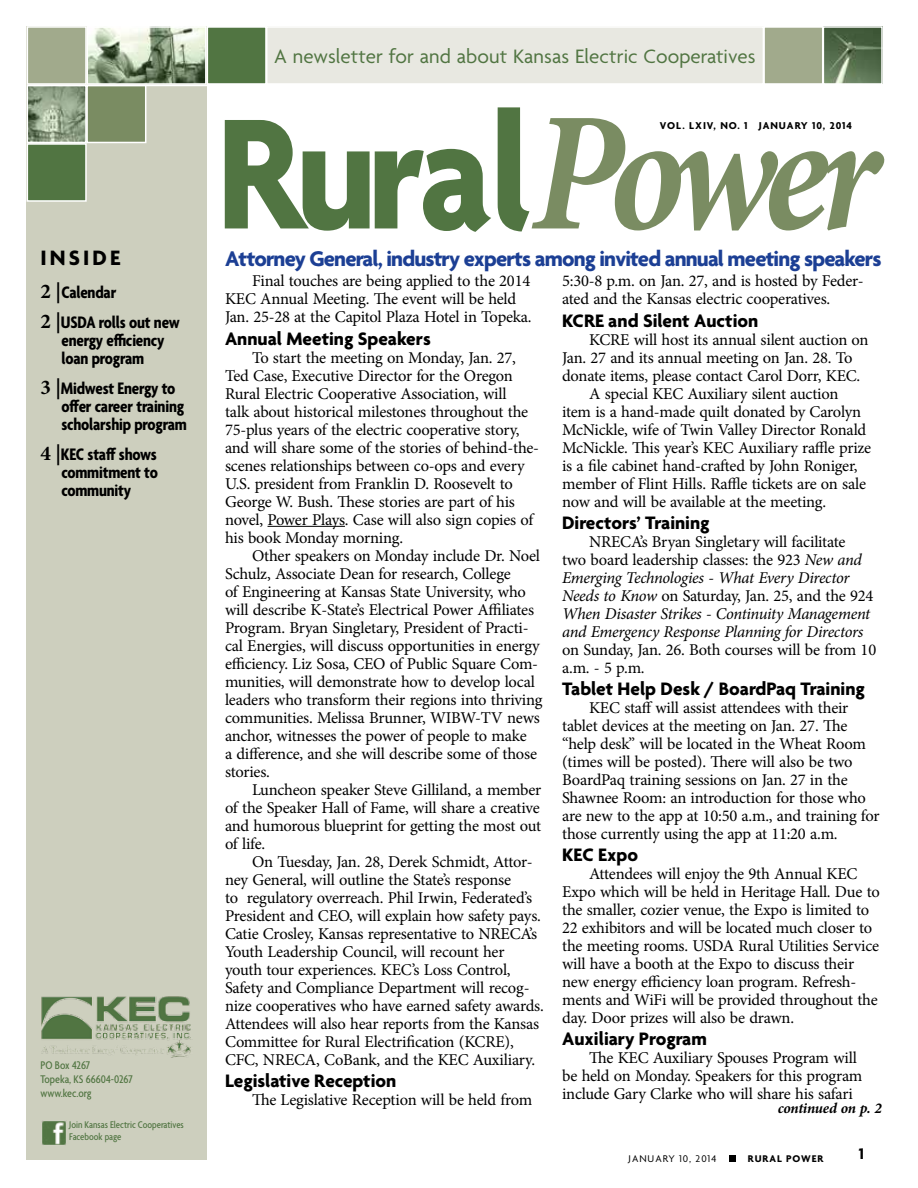
<style>
.page{position:relative;width:918px;height:1188px;background:#fff}
.page>*{position:absolute;margin:0;border:0;box-sizing:border-box;transform-origin:0 0}
.t1{font:700 170.1px "Agenda";letter-spacing:-.045em;color:#517542;scale:.91 1}
.t2{font:700 22.8px "Agenda";letter-spacing:-.035em;color:#1c3f94}
.t3{font:700 22.5px "Agenda";letter-spacing:.14em;color:#000}
.t4{font:21px "Agenda";letter-spacing:.005em;color:#517542}
.t5{font:700 19.5px "Agenda";color:#000}
.t6{font:700 condensed 18px/18px "Agenda";letter-spacing:-.01em;color:#000}
.t7{font:16.5px/18px "Minion Pro";letter-spacing:-.015em;color:#000}
.t8{font:italic 16.5px/18px "Minion Pro";letter-spacing:-.02em;color:#000}
.t9{font:700 16.5px "Agenda";color:#000}
.t10{font:italic 700 15px "Minion Pro";letter-spacing:-.015em;color:#000}
.t11{font:500 condensed 12px/14.4px "Agenda";color:#517542}
.t12{font:700 10.8px "Agenda";letter-spacing:.09em;color:#000}
.t13{font:500 condensed 10.5px/12.6px "Agenda";color:#517542}
.t14{font:10.5px "Agenda";letter-spacing:.09em;color:#000}
.t15{font:700 10.5px "Agenda";letter-spacing:.09em;color:#000}
.s1{font-family:"Minion Pro";font-stretch:normal;font-size:21px}
.s2{font-family:"Minion Pro";font-style:italic;color:#7a8c62}
.s3{font-style:normal}
</style>
<div class="page">
<div style="left:27px;top:26px;width:180px;height:1134px;background:#cdcfbe"></div>
<hr style="left:268px;top:526px;width:77px;height:1px;background:#000">
<img style="left:41px;top:996px;width:150px;height:62px">
<div style="left:267px;top:27px;width:496px;height:57px;background:#e8e8e1"></div>
<div style="left:266px;top:26px;width:498px;height:59px;border:2px solid #fff"></div>
<img style="left:826px;top:29px;width:54px;height:53px">
<div style="left:823px;top:26px;width:60px;height:59px;border:2px solid #fff"></div>
<div style="left:763px;top:26px;width:60px;height:59px;background:#a1aa8c;border:2px solid #fff"></div>
<div style="left:27px;top:26px;width:60px;height:59px;background:#a1aa8c;border:2px solid #fff"></div>
<div style="left:86px;top:85px;width:60px;height:58px;background:#7a8c62;border:2px solid #fff"></div>
<img style="left:30px;top:88px;width:54px;height:52px">
<div style="left:27px;top:85px;width:60px;height:58px;border:2px solid #fff"></div>
<img style="left:90px;top:29px;width:114px;height:53px">
<div style="left:87px;top:26px;width:120px;height:59px;border:2px solid #fff"></div>
<div style="left:27px;top:143px;width:60px;height:59px;background:#517542;border:2px solid #fff"></div>
<div style="left:207px;top:26px;width:60px;height:59px;background:#517542;border:2px solid #fff"></div>
<hr style="left:27px;top:85px;width:181px;height:1px;background:#fff">
<img style="left:42px;top:1121px;width:24px;height:24px">
<div style="left:729px;top:1155px;width:7px;height:7px;background:#000"></div>
<h3 class="t3" style="left:40px;top:246px;width:81px">INSIDE</h3>
<p class="t6" style="left:40px;top:279px;width:141px;line-height:30px"><span class="s1">2 |</span>Calendar<br><span class="s1">2 |</span>USDA rolls out new</p>
<p class="t6" style="left:61px;top:333px;width:105px">energy efficiency loan program</p>
<p class="t6" style="left:61px;top:381px;width:127px;text-indent:-21px"><span class="s1">3 |</span>Midwest Energy to offer career training scholarship program</p>
<p class="t6" style="left:61px;top:447px;width:98px;text-align:justify;text-indent:-21px"><span class="s1">4 |</span>KEC staff shows commitment to community</p>
<p class="t11" style="left:40px;top:1058px;width:94px">PO Box 4267<br>Topeka, KS 66604-0267 www.kec.org</p>
<p class="t13" style="left:69px;top:1119px;width:116px">Join Kansas Electric Cooperatives<br>Facebook page</p>
<p class="t4" style="left:274px;top:45px;width:483px">A newsletter for and about Kansas Electric Cooperatives</p>
<h1 class="t1" style="left:217px;top:83px;width:730px">Rural<span class="s2">Power</span></h1>
<p class="t12" style="left:660px;top:120px;width:194px">VOL. LXIV, NO. 1 JANUARY 10, 2014</p>
<h2 class="t2" style="left:225px;top:246px;width:658px">Attorney General, industry experts among invited annual meeting speakers</h2>
<p class="t7" style="left:225px;top:272px;width:308px;text-indent:27px">Final touches are being applied to the 2014<br>KEC Annual Meeting. The event will be held<br>Jan. 25-28 at the Capitol Plaza Hotel in Topeka.</p>
<p class="t5" style="left:225px;top:328px;width:207px">Annual Meeting Speakers</p>
<p class="t7" style="left:225px;top:349px;width:316px;text-indent:27px">To start the meeting on Monday, Jan. 27, Ted Case, Executive Director for the Oregon Rural Electric Cooperative Association, will<br>talk about historical milestones throughout the 75-plus years of the electric cooperative story, and will share some of the stories of behind-the&shy;scenes relationships between co-ops and every U.S. president from Franklin D. Roosevelt to George W. Bush. These stories are part of his novel, Power Plays. Case will also sign copies of his book Monday morning.</p>
<p class="t7" style="left:225px;top:547px;width:319px;text-indent:27px">Other speakers on Monday include Dr. Noel Schulz, Associate Dean for research, College<br>of Engineering at Kansas State University, who will describe K-State’s Electrical Power Affiliates Program. Bryan Singletary, President of Practi&shy;cal Energies, will discuss opportunities in energy efficiency. Liz Sosa, CEO of Public Square Com&shy;munities, will demonstrate how to develop local leaders who transform their regions into thriving communities. Melissa Brunner, WIBW-TV news anchor, witnesses the power of people to make<br>a difference, and she will describe some of those stories.</p>
<p class="t7" style="left:225px;top:781px;width:318px;text-align:justify;text-indent:27px">Luncheon speaker Steve Gilliland, a member of the Speaker Hall of Fame, will share a creative and humorous blueprint for getting the most out of life.</p>
<p class="t7" style="left:225px;top:853px;width:320px;text-indent:27px">On Tuesday, Jan. 28, Derek Schmidt, Attor&shy;ney General, will outline the State’s response<br>to regulatory overreach. Phil Irwin, Federated’s President and CEO, will explain how safety pays.<br>Catie Crosley, Kansas representative to NRECA’s Youth Leadership Council, will recount her youth tour experiences. KEC’s Loss Control, Safety and Compliance Department will recog&shy;nize cooperatives who have earned safety awards.<br>Attendees will also hear reports from the Kansas Committee for Rural Electrification (KCRE), CFC, NRECA, CoBank, and the KEC Auxiliary.</p>
<p class="t5" style="left:225px;top:1070px;width:173px">Legislative Reception</p>
<p class="t7" style="left:252px;top:1091px;width:282px">The Legislative Reception will be held from</p>
<p class="t7" style="left:562px;top:272px;width:303px">5:30-8 p.m. on Jan. 27, and is hosted by Feder&shy;ated and the Kansas electric cooperatives.</p>
<p class="t5" style="left:562px;top:310px;width:198px">KCRE and Silent Auction</p>
<p class="t7" style="left:589px;top:331px;width:281px">KCRE will host its annual silent auction on</p>
<p class="t7" style="left:562px;top:349px;width:292px">Jan. 27 and its annual meeting on Jan. 28. To</p>
<p class="t7" style="left:562px;top:367px;width:300px">donate items, please contact Carol Dorr, KEC.</p>
<p class="t7" style="left:589px;top:385px;width:251px">A special KEC Auxiliary silent auction</p>
<p class="t7" style="left:562px;top:403px;width:301px">item is a hand-made quilt donated by Carolyn</p>
<p class="t7" style="left:562px;top:421px;width:306px">McNickle, wife of Twin Valley Director Ronald</p>
<p class="t7" style="left:562px;top:439px;width:311px">McNickle. This year’s KEC Auxiliary raffle prize</p>
<p class="t7" style="left:562px;top:457px;width:297px">is a file cabinet hand-crafted by John Roniger,</p>
<p class="t7" style="left:562px;top:475px;width:306px">member of Flint Hills. Raffle tickets are on sale</p>
<p class="t7" style="left:562px;top:493px;width:266px">now and will be available at the meeting.</p>
<p class="t5" style="left:562px;top:512px;width:149px">Directors’ Training</p>
<p class="t8" style="left:562px;top:533px;width:313px;text-indent:27px"><span class="s3">NRECA’s Bryan Singletary will facilitate two board leadership classes: the 923</span> New and Emerging Technologies - What Every Director Needs to Know <span class="s3">on Saturday, Jan. 25, and the 924<br></span>When Disaster Strikes - Continuity Management and Emergency Response Planning for Directors</p>
<p class="t7" style="left:562px;top:641px;width:316px">on Sunday, Jan. 26. Both courses will be from 10 a.m. - 5 p.m.</p>
<p class="t5" style="left:562px;top:678px;width:304px">Tablet Help Desk / BoardPaq Training</p>
<p class="t7" style="left:562px;top:699px;width:319px;text-indent:27px">KEC staff will assist attendees with their tablet devices at the meeting on Jan. 27. The “help desk” will be located in the Wheat Room (times will be posted). There will also be two BoardPaq training sessions on Jan. 27 in the Shawnee Room: an introduction for those who are new to the app at 10:50 a.m., and training for those currently using the app at 11:20 a.m.</p>
<p class="t5" style="left:562px;top:845px;width:77px">KEC Expo</p>
<p class="t7" style="left:562px;top:865px;width:319px;text-indent:27px">Attendees will enjoy the 9th Annual KEC Expo which will be held in Heritage Hall. Due to the smaller, cozier venue, the Expo is limited to 22 exhibitors and will be located much closer to the meeting rooms. USDA Rural Utilities Service will have a booth at the Expo to discuss their new energy efficiency loan program. Refresh&shy;ments and WiFi will be provided throughout the day. Door prizes will also be drawn.</p>
<p class="t5" style="left:562px;top:1029px;width:146px">Auxiliary Program</p>
<p class="t7" style="left:562px;top:1049px;width:302px;text-indent:27px">The KEC Auxiliary Spouses Program will be held on Monday. Speakers for this program include Gary Clarke who will share his safari</p>
<p class="t10" style="left:778px;top:1098px;width:106px">continued on p. 2</p>
<p class="t14" style="left:629px;top:1153px;width:89px">JANUARY 10, 2014</p>
<p class="t15" style="left:748px;top:1153px;width:77px">RURAL POWER</p>
<p class="t9" style="left:859px;top:1145px;width:7px">1</p>
</div>
